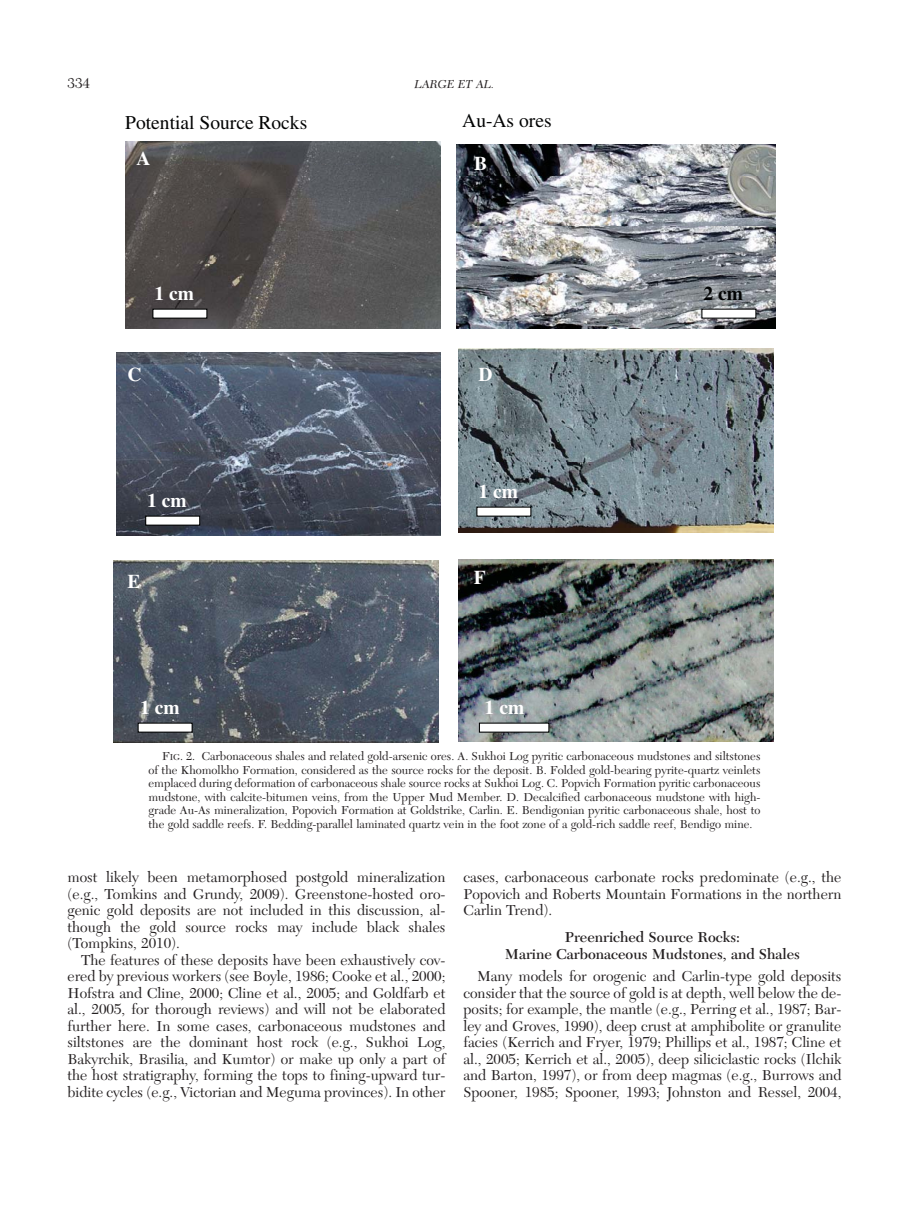
<style>
.page{position:relative;width:918px;height:1215px;background:#fff}
.page>*{position:absolute;margin:0;border:0;box-sizing:border-box;transform-origin:0 0}
.t1{font:19.5px "Times";color:#020303}
.t2{font:700 19.5px "Times";color:#fff}
.t3{font:700 19.5px "Times";color:#020303}
.t4{font:15px/16.5px "New Caledonia";color:#231f20;text-align:justify}
.t5{font:600 15px/16.5px "New Caledonia";color:#231f20;text-align:center}
.t6{font:12px/13.5px "New Caledonia";color:#231f20;text-align:justify}
.t7{font:italic 12px "New Caledonia";color:#231f20}
.s1{font-size:9px}
</style>
<div class="page">
<img style="left:126px;top:142px;width:315px;height:187px">
<img style="left:459px;top:349px;width:315px;height:184px">
<img style="left:117px;top:353px;width:324px;height:182px">
<img style="left:114px;top:561px;width:325px;height:182px">
<img style="left:459px;top:560px;width:315px;height:182px">
<img style="left:457px;top:144px;width:319px;height:184px">
<div style="left:153px;top:309px;width:54px;height:9px;background:#fff"></div>
<div style="left:152px;top:309px;width:55px;height:10px;border:1px solid #020303"></div>
<div style="left:146px;top:516px;width:54px;height:9px;background:#fff"></div>
<div style="left:145px;top:516px;width:55px;height:10px;border:1px solid #020303"></div>
<div style="left:138px;top:723px;width:54px;height:9px;background:#fff"></div>
<div style="left:138px;top:723px;width:55px;height:10px;border:1px solid #020303"></div>
<div style="left:477px;top:507px;width:54px;height:9px;background:#fff"></div>
<div style="left:476px;top:507px;width:55px;height:10px;border:1px solid #020303"></div>
<div style="left:479px;top:723px;width:70px;height:9px;background:#fff"></div>
<div style="left:479px;top:723px;width:70px;height:10px;border:1px solid #020303"></div>
<div style="left:702px;top:309px;width:54px;height:9px;background:#fff"></div>
<div style="left:701px;top:309px;width:55px;height:10px;border:1px solid #020303"></div>
<p class="t4" style="left:68px;top:76px;width:24px">334</p>
<p class="t7" style="left:415px;top:79px;width:81px">LARGE ET AL.</p>
<h1 class="t1" style="left:125px;top:116px;width:183px">Potential Source Rocks</h1>
<h1 class="t1" style="left:462px;top:114px;width:91px">Au-As ores</h1>
<h1 class="t2" style="left:137px;top:152px;width:16px">A</h1>
<h1 class="t2" style="left:474px;top:156px;width:15px">B</h1>
<h1 class="t2" style="left:155px;top:287px;width:41px">1 cm</h1>
<h1 class="t2" style="left:128px;top:368px;width:16px">C</h1>
<h1 class="t2" style="left:147px;top:494px;width:41px">1 cm</h1>
<h1 class="t2" style="left:128px;top:575px;width:15px">E</h1>
<h1 class="t2" style="left:140px;top:701px;width:41px">1 cm</h1>
<h1 class="t2" style="left:479px;top:368px;width:16px">D</h1>
<h1 class="t2" style="left:479px;top:485px;width:41px">1 cm</h1>
<h1 class="t2" style="left:474px;top:571px;width:13px">F</h1>
<h1 class="t2" style="left:485px;top:701px;width:41px">1 cm</h1>
<h1 class="t3" style="left:704px;top:287px;width:41px">2 cm</h1>
<p class="t6" style="left:149px;top:751px;width:614px;text-indent:13px">F<span class="s1">IG</span>. 2. Carbonaceous shales and related gold-arsenic ores. A. Sukhoi Log pyritic carbonaceous mudstones and siltstones of the Khomolkho Formation, considered as the source rocks for the deposit. B. Folded gold-bearing pyrite-quartz veinlets emplaced during deformation of carbonaceous shale source rocks at Sukhoi Log. C. Popvich Formation pyritic carbonaceous mudstone, with calcite-bitumen veins, from the Upper Mud Member. D. Decalcified carbonaceous mudstone with high&shy;grade Au-As mineralization, Popovich Formation at Goldstrike, Carlin. E. Bendigonian pyritic carbonaceous shale, host to the gold saddle reefs. F. Bedding-parallel laminated quartz vein in the foot zone of a gold-rich saddle reef, Bendigo mine.</p>
<p class="t4" style="left:68px;top:871px;width:380px">most likely been metamorphosed postgold mineralization (e.g., Tomkins and Grundy, 2009). Greenstone-hosted oro&shy;genic gold deposits are not included in this discussion, al&shy;though the gold source rocks may include black shales (Tompkins, 2010).</p>
<p class="t4" style="left:68px;top:953px;width:380px;text-indent:14px">The features of these deposits have been exhaustively cov&shy;ered by previous workers (see Boyle, 1986; Cooke et al., 2000; Hofstra and Cline, 2000; Cline et al., 2005; and Goldfarb et al., 2005, for thorough reviews) and will not be elaborated further here. In some cases, carbonaceous mudstones and siltstones are the dominant host rock (e.g., Sukhoi Log, Bakyrchik, Brasilia, and Kumtor) or make up only a part of the host stratigraphy, forming the tops to fining-upward tur&shy;bidite cycles (e.g., Victorian and Meguma provinces). In other</p>
<p class="t4" style="left:464px;top:871px;width:380px">cases, carbonaceous carbonate rocks predominate (e.g., the Popovich and Roberts Mountain Formations in the northern Carlin Trend).</p>
<p class="t5" style="left:505px;top:931px;width:297px">Preenriched Source Rocks:<br>Marine Carbonaceous Mudstones, and Shales</p>
<p class="t4" style="left:464px;top:970px;width:380px;text-indent:14px">Many models for orogenic and Carlin-type gold deposits consider that the source of gold is at depth, well below the de&shy;posits; for example, the mantle (e.g., Perring et al., 1987; Bar&shy;ley and Groves, 1990), deep crust at amphibolite or granulite facies (Kerrich and Fryer, 1979; Phillips et al., 1987; Cline et al., 2005; Kerrich et al., 2005), deep siliciclastic rocks (Ilchik and Barton, 1997), or from deep magmas (e.g., Burrows and Spooner, 1985; Spooner, 1993; Johnston and Ressel, 2004,</p>
</div>
